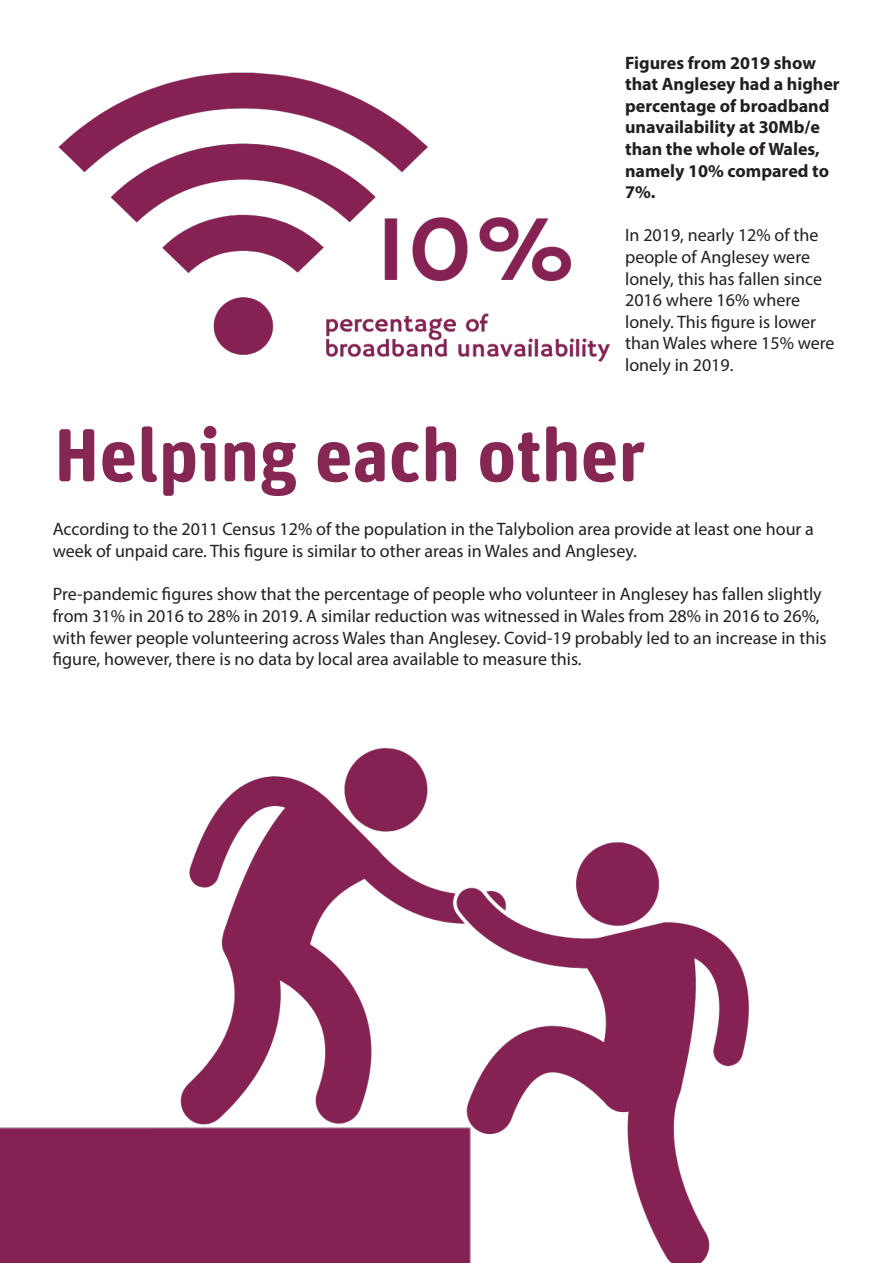
<style>
.page{position:relative;width:893px;height:1263px;background:#fff}
.page>*{position:absolute;margin:0;border:0;box-sizing:border-box;transform-origin:0 0}
.t1{font:700 75px "Unit Rounded Pro";color:#862653}
.t2{font:18px/21.6px "Myriad Pro";color:#231f20}
.t3{font:700 18px/21.6px "Myriad Pro";color:#231f20}
</style>
<div class="page">
<img style="left:349px;top:748px;width:400px;height:515px">
<img style="left:0;top:770px;width:624px;height:493px">
<img style="left:58px;top:72px;width:552px;height:290px">
<p class="t3" style="left:625px;top:51px;width:216px">Figures from 2019 show that Anglesey had a higher percentage of broadband unavailability at 30Mb/e than the whole of Wales, namely 10% compared to<br>7%.</p>
<p class="t2" style="left:625px;top:224px;width:211px">In 2019, nearly 12% of the people of Anglesey were lonely, this has fallen since<br>2016 where 16% where lonely. This figure is lower than Wales where 15% were lonely in 2019.</p>
<p class="t1" style="left:54px;top:401px;width:593px">Helping each other</p>
<p class="t2" style="left:53px;top:518px;width:763px">According to the 2011 Census 12% of the population in the Talybolion area provide at least one hour a week of unpaid care. This figure is similar to other areas in Wales and Anglesey.</p>
<p class="t2" style="left:53px;top:583px;width:770px">Pre-pandemic figures show that the percentage of people who volunteer in Anglesey has fallen slightly</p>
<p class="t2" style="left:53px;top:605px;width:768px">from 31% in 2016 to 28% in 2019. A similar reduction was witnessed in Wales from 28% in 2016 to 26%,</p>
<p class="t2" style="left:53px;top:626px;width:775px">with fewer people volunteering across Wales than Anglesey. Covid-19 probably led to an increase in this</p>
<p class="t2" style="left:53px;top:648px;width:530px">figure, however, there is no data by local area available to measure this.</p>
</div>
